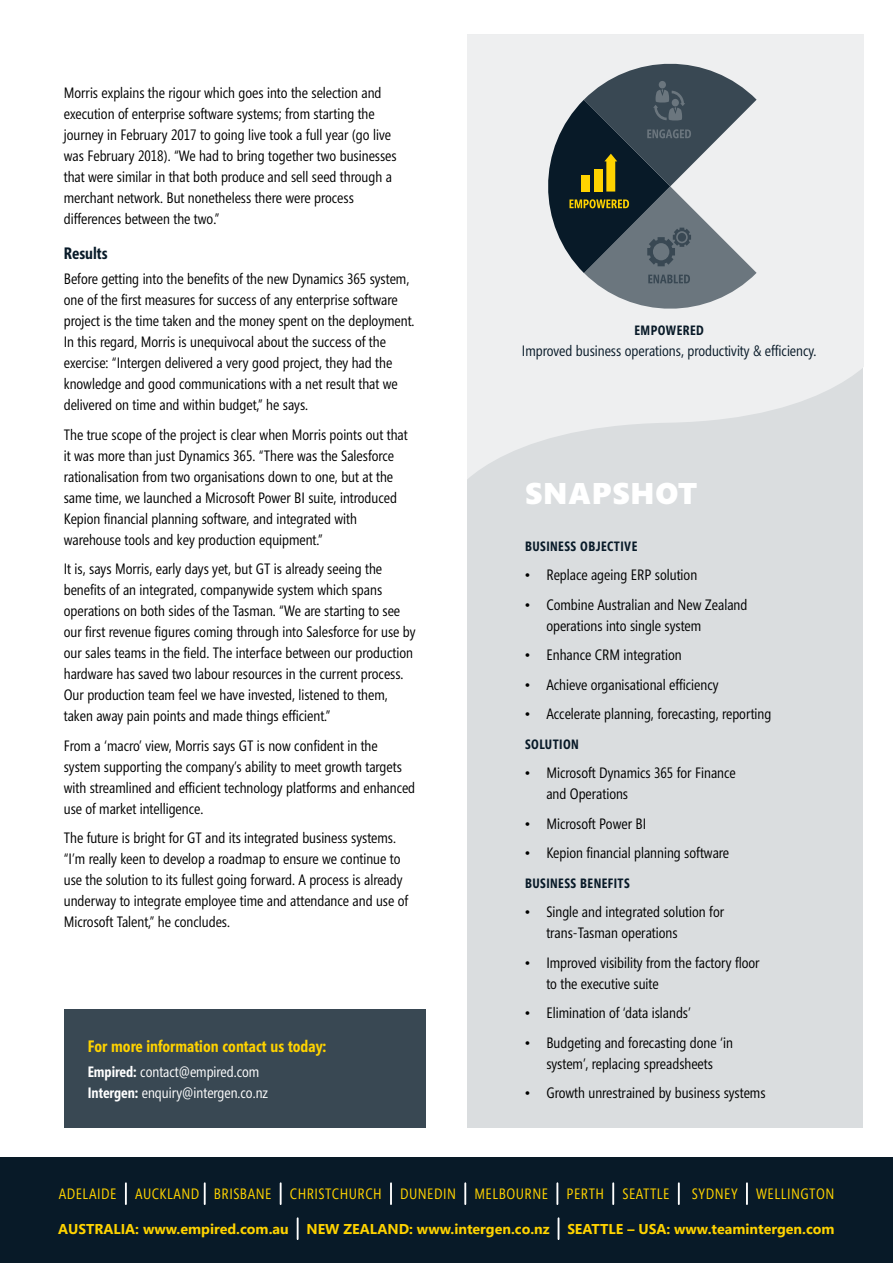
<style>
.page{position:relative;width:893px;height:1263px;background:#fff}
.page>*{position:absolute;margin:0;border:0;box-sizing:border-box;transform-origin:0 0}
.t1{font:900 30px "Segoe";letter-spacing:.03em;color:#fff}
.t2{font:700 16.5px "Segoe Condensed";color:#ffd300}
.t3{font:700 16.5px "Segoe Condensed";color:#081a28}
.t4{font:15px/21px "Segoe Condensed";color:#000}
.t5{font:15px "Segoe Condensed";letter-spacing:.03em;color:#ffd300}
.t6{font:15px/21px "Segoe Condensed";color:#fff}
.t7{font:15px "Segoe Condensed";color:#081a28}
.t8{font:700 14.25px "Segoe";color:#ffd300}
.t9{font:700 13.5px "Segoe Condensed";letter-spacing:.03em;color:#081a28}
.s1{font-weight:700}
</style>
<div class="page">
<div style="left:468px;top:34px;width:395px;height:1094px;background:#dadddf"></div>
<svg style="left:468px;top:34px;width:395px;height:444px;fill:#eeeff0"></svg>
<div style="left:0;top:1158px;width:893px;height:105px;background:#081a28"></div>
<hr style="left:125px;top:1183px;width:2px;height:21px;background:#fff">
<hr style="left:204px;top:1183px;width:2px;height:21px;background:#fff">
<hr style="left:280px;top:1183px;width:2px;height:21px;background:#fff">
<hr style="left:390px;top:1183px;width:2px;height:21px;background:#fff">
<hr style="left:464px;top:1183px;width:2px;height:21px;background:#fff">
<hr style="left:556px;top:1183px;width:2px;height:21px;background:#fff">
<hr style="left:612px;top:1183px;width:2px;height:21px;background:#fff">
<hr style="left:678px;top:1183px;width:2px;height:21px;background:#fff">
<hr style="left:746px;top:1183px;width:2px;height:21px;background:#fff">
<hr style="left:297px;top:1218px;width:2px;height:21px;background:#fff">
<svg style="left:558px;top:1218px;width:1px;height:21px"></svg>
<div style="left:64px;top:1010px;width:361px;height:118px;background:#394853"></div>
<svg style="left:536px;top:52px;width:221px;height:269px;background:#878f92"></svg>
<p class="t4" style="left:64px;top:82px;width:334px">Morris explains the rigour which goes into the selection and execution of enterprise software systems; from starting the journey in February 2017 to going live took a full year (go live was February 2018). “We had to bring together two businesses that were similar in that both produce and sell seed through a merchant network. But nonetheless there were process differences between the two.”</p>
<p class="t3" style="left:64px;top:243px;width:45px">Results</p>
<p class="t4" style="left:64px;top:269px;width:352px">Before getting into the benefits of the new Dynamics 365 system, one of the first measures for success of any enterprise software project is the time taken and the money spent on the deployment.<br>In this regard, Morris is unequivocal about the success of the exercise: “Intergen delivered a very good project, they had the knowledge and good communications with a net result that we delivered on time and within budget,” he says.</p>
<p class="t4" style="left:64px;top:424px;width:345px">The true scope of the project is clear when Morris points out that it was more than just Dynamics 365. “There was the Salesforce rationalisation from two organisations down to one, but at the same time, we launched a Microsoft Power BI suite, introduced Kepion financial planning software, and integrated with warehouse tools and key production equipment.”</p>
<p class="t4" style="left:64px;top:559px;width:353px">It is, says Morris, early days yet, but GT is already seeing the benefits of an integrated, companywide system which spans operations on both sides of the Tasman. “We are starting to see our first revenue figures coming through into Salesforce for use by our sales teams in the field. The interface between our production hardware has saved two labour resources in the current process.<br>Our production team feel we have invested, listened to them, taken away pain points and made things efficient.”</p>
<p class="t4" style="left:64px;top:735px;width:353px">From a ‘macro’ view, Morris says GT is now confident in the system supporting the company’s ability to meet growth targets with streamlined and efficient technology platforms and enhanced use of market intelligence.</p>
<p class="t4" style="left:64px;top:828px;width:346px">The future is bright for GT and its integrated business systems. “I’m really keen to develop a roadmap to ensure we continue to use the solution to its fullest going forward. A process is already underway to integrate employee time and attendance and use of Microsoft Talent,” he concludes.</p>
<p class="t2" style="left:88px;top:1036px;width:240px">For more information contact us today:</p>
<p class="t6" style="left:88px;top:1061px;width:182px"><span class="s1">Empired:</span> contact@empired.com<br><span class="s1">Intergen:</span> enquiry@intergen.co.nz</p>
<p class="t9" style="left:635px;top:322px;width:71px">EMPOWERED</p>
<p class="t7" style="left:522px;top:342px;width:296px">Improved business operations, productivity &amp; efficiency.</p>
<h1 class="t1" style="left:525px;top:472px;width:174px">SNAPSHOT</h1>
<p class="t9" style="left:525px;top:537px;width:114px">BUSINESS OBJECTIVE</p>
<p class="t4" style="left:525px;top:564px;width:174px">• Replace ageing ERP solution</p>
<p class="t4" style="left:546px;top:594px;width:203px;text-indent:-21px">• Combine Australian and New Zealand operations into single system</p>
<p class="t4" style="left:525px;top:644px;width:158px">• Enhance CRM integration</p>
<p class="t4" style="left:525px;top:674px;width:195px">• Achieve organisational efficiency</p>
<p class="t4" style="left:525px;top:703px;width:248px">• Accelerate planning, forecasting, reporting</p>
<p class="t9" style="left:525px;top:735px;width:55px">SOLUTION</p>
<p class="t4" style="left:546px;top:762px;width:191px;text-indent:-21px">• Microsoft Dynamics 365 for Finance and Operations</p>
<p class="t4" style="left:525px;top:813px;width:123px">• Microsoft Power BI</p>
<p class="t4" style="left:525px;top:842px;width:206px">• Kepion financial planning software</p>
<p class="t9" style="left:525px;top:874px;width:106px">BUSINESS BENEFITS</p>
<p class="t4" style="left:546px;top:901px;width:179px;text-indent:-21px">• Single and integrated solution for trans-Tasman operations</p>
<p class="t4" style="left:546px;top:952px;width:215px;text-indent:-21px">• Improved visibility from the factory floor to the executive suite</p>
<p class="t4" style="left:525px;top:1002px;width:167px">• Elimination of ‘data islands’</p>
<p class="t4" style="left:525px;top:1032px;width:209px;text-align:center">• Budgeting and forecasting done ‘in system’, replacing spreadsheets</p>
<p class="t4" style="left:525px;top:1082px;width:242px">• Growth unrestrained by business systems</p>
<p class="t5" style="left:59px;top:1185px;width:612px">ADELAIDE AUCKLAND BRISBANE CHRISTCHURCH DUNEDIN MELBOURNE PERTH SEATTLE</p>
<p class="t5" style="left:692px;top:1185px;width:144px">SYDNEY WELLINGTON</p>
<p class="t8" style="left:58px;top:1219px;width:778px">AUSTRALIA: www.empired.com.au NEW ZEALAND: www.intergen.co.nz SEATTLE – USA: www.teamintergen.com</p>
</div>
